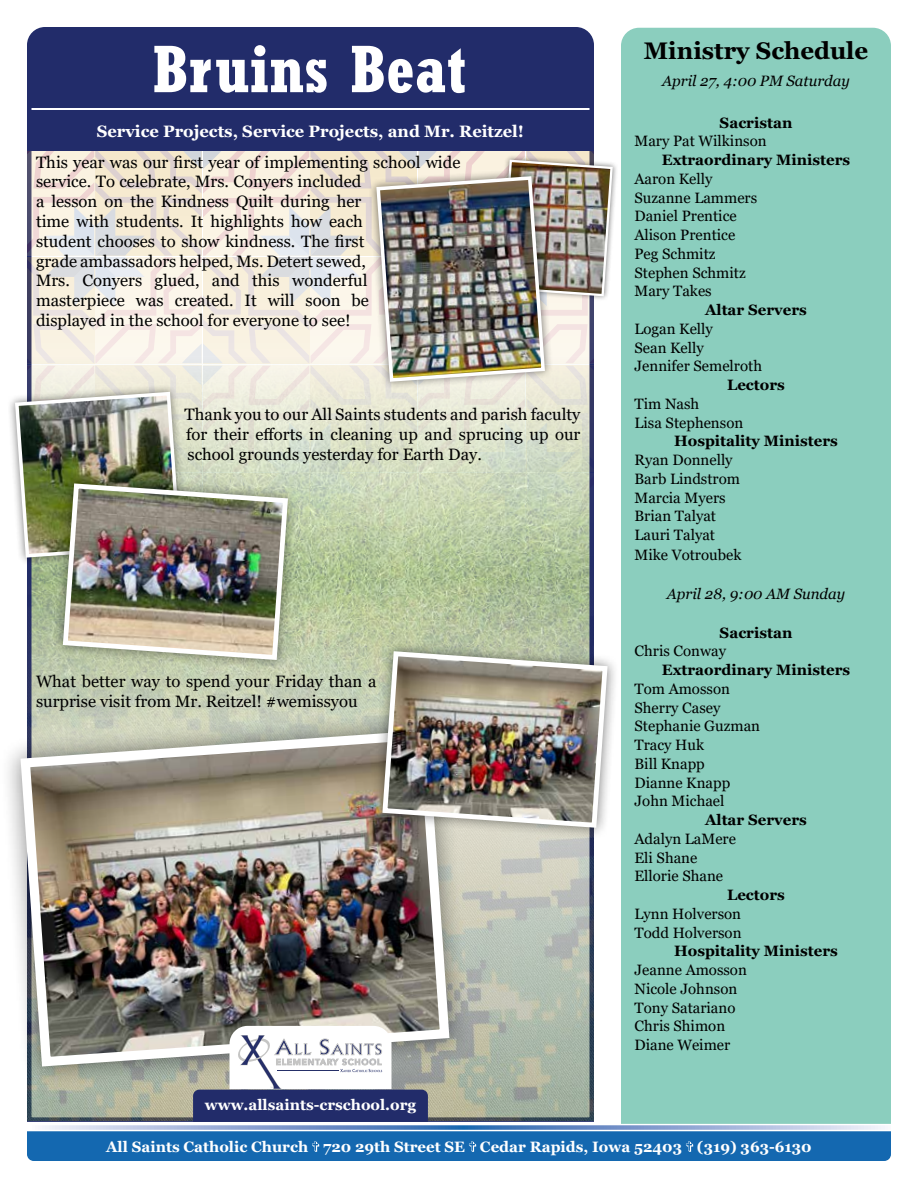
<style>
.page{position:relative;width:918px;height:1188px;background:#fff}
.page>*{position:absolute;margin:0;border:0;box-sizing:border-box;transform-origin:0 0}
.t1{font:700 condensed 66px "Rockwell";color:#fff}
.t2{font:700 24px "Georgia";color:#000}
.t3{font:16.5px/19.8px "Georgia";color:#000}
.t4{font:700 16.5px "Georgia";color:#fff}
.t5{font:15px/18.8px "Georgia";color:#000}
.t6{font:700 15px "Georgia";color:#000}
.t7{font:700 15px "Georgia";color:#fff}
.t8{font:italic 15px "Georgia";color:#000}
</style>
<div class="page">
<svg style="left:42px;top:1125px;width:843px;height:5px;background:#95aed6"></svg>
<div style="left:27px;top:1131px;width:864px;height:30px;background:#1468b0"></div>
<img style="left:27px;top:840px;width:567px;height:280px">
<div style="left:0;top:708px;width:471px;height:380px;background:#000;opacity:.5"></div>
<img style="left:16px;top:830px;width:438px;height:241px">
<div style="left:621px;top:28px;width:270px;height:1096px;background:#8bcebe"></div>
<div style="left:27px;top:27px;width:567px;height:81px;background:#222c6a"></div>
<svg style="left:193px;top:1026px;width:235px;height:96px"></svg>
<hr style="left:277px;top:1071px;width:62px;height:1px;background:#252f68">
<div style="left:27px;top:111px;width:567px;height:40px;background:#222c6a"></div>
<div style="left:495px;top:154px;width:123px;height:148px;background:#000;opacity:.5"></div>
<div style="left:7px;top:384px;width:182px;height:182px;background:#000;opacity:.5"></div>
<div style="left:371px;top:639px;width:248px;height:201px;background:#000;opacity:.5"></div>
<img style="left:13px;top:151px;width:601px;height:679px">
<h1 class="t1" style="left:153px;top:30px;width:315px">Bruins Beat</h1>
<p class="t4" style="left:97px;top:121px;width:429px">Service Projects, Service Projects, and Mr. Reitzel!</p>
<p class="t3" style="left:36px;top:152px;width:426px">This year was our first year of implementing school wide service. To celebrate, Mrs. Conyers included<br>a lesson on the Kindness Quilt during her<br>time with students. It highlights how each<br>student chooses to show kindness. The first<br>grade ambassadors helped, Ms. Detert sewed,<br>Mrs. Conyers glued, and this wonderful masterpiece was created. It will soon be<br>displayed in the school for everyone to see!</p>
<p class="t3" style="left:185px;top:405px;width:397px;text-align:justify">Thank you to our All Saints students and parish faculty for their efforts in cleaning up and sprucing up our school grounds yesterday for Earth Day.</p>
<p class="t3" style="left:36px;top:672px;width:342px">What better way to spend your Friday than a surprise visit from Mr. Reitzel! #wemissyou</p>
<p class="t7" style="left:205px;top:1095px;width:213px">www.allsaints-crschool.org</p>
<h2 class="t2" style="left:644px;top:36px;width:226px">Ministry Schedule</h2>
<p class="t8" style="left:662px;top:72px;width:189px">April 27, 4:00 PM Saturday</p>
<p class="t6" style="left:720px;top:113px;width:74px">Sacristan</p>
<p class="t5" style="left:635px;top:132px;width:134px">Mary Pat Wilkinson</p>
<p class="t6" style="left:662px;top:150px;width:190px">Extraordinary Ministers</p>
<p class="t5" style="left:635px;top:170px;width:124px">Aaron Kelly<br>Suzanne Lammers<br>Daniel Prentice<br>Alison Prentice<br>Peg Schmitz<br>Stephen Schmitz<br>Mary Takes</p>
<p class="t6" style="left:705px;top:300px;width:103px">Altar Servers</p>
<p class="t5" style="left:635px;top:320px;width:129px">Logan Kelly<br>Sean Kelly<br>Jennifer Semelroth</p>
<p class="t6" style="left:727px;top:375px;width:59px">Lectors</p>
<p class="t5" style="left:635px;top:395px;width:110px">Tim Nash<br>Lisa Stephenson</p>
<p class="t6" style="left:674px;top:431px;width:165px">Hospitality Ministers</p>
<p class="t5" style="left:635px;top:451px;width:109px">Ryan Donnelly<br>Barb Lindstrom<br>Marcia Myers<br>Brian Talyat<br>Lauri Talyat<br>Mike Votroubek</p>
<p class="t8" style="left:667px;top:584px;width:180px">April 28, 9:00 AM Sunday</p>
<p class="t6" style="left:720px;top:623px;width:74px">Sacristan</p>
<p class="t5" style="left:635px;top:642px;width:93px">Chris Conway</p>
<p class="t6" style="left:662px;top:660px;width:190px">Extraordinary Ministers</p>
<p class="t5" style="left:635px;top:680px;width:127px">Tom Amosson<br>Sherry Casey<br>Stephanie Guzman<br>Tracy Huk<br>Bill Knapp<br>Dianne Knapp<br>John Michael</p>
<p class="t6" style="left:705px;top:810px;width:103px">Altar Servers</p>
<p class="t5" style="left:635px;top:830px;width:103px">Adalyn LaMere<br>Eli Shane<br>Ellorie Shane</p>
<p class="t6" style="left:727px;top:885px;width:59px">Lectors</p>
<p class="t5" style="left:635px;top:905px;width:109px">Lynn Holverson<br>Todd Holverson</p>
<p class="t6" style="left:674px;top:941px;width:165px">Hospitality Ministers</p>
<p class="t5" style="left:635px;top:961px;width:114px">Jeanne Amosson<br>Nicole Johnson<br>Tony Satariano<br>Chris Shimon<br>Diane Weimer</p>
<p class="t7" style="left:106px;top:1137px;width:707px">All Saints Catholic Church 720 29th Street SE Cedar Rapids, Iowa 52403 (319) 363-6130</p>
</div>
